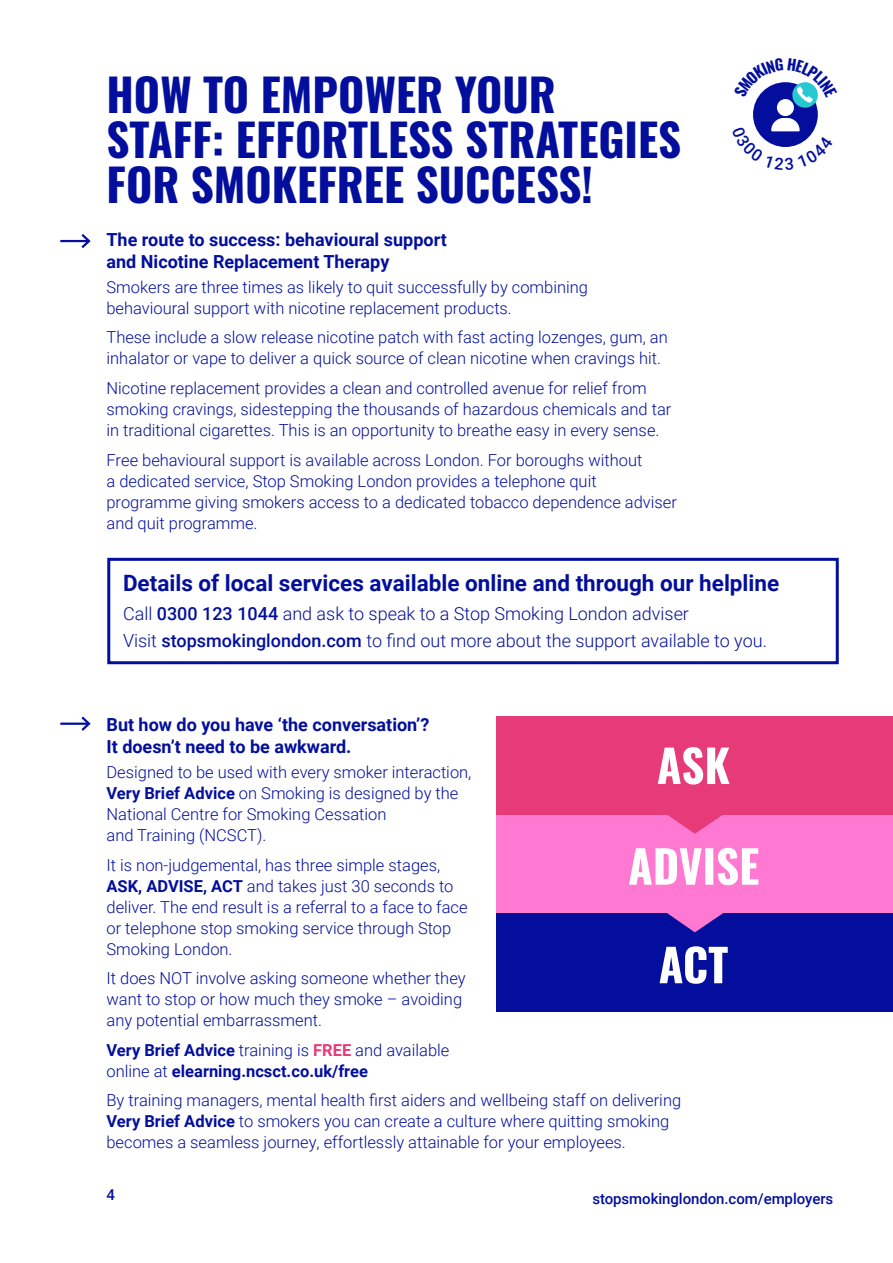
<style>
.page{position:relative;width:893px;height:1263px;background:#fff}
.page>*{position:absolute;margin:0;border:0;box-sizing:border-box;transform-origin:0 0}
.t1{font:700 45px/45px "Oswald";color:#030f9c}
.t2{font:700 22.5px "Roboto";color:#030f9c}
.t3{font:300 18px/27px "Roboto";color:#030f9c}
.t4{font:700 18px/21.6px "Roboto";color:#030f9c}
.t5{font:300 16.5px/21px "Roboto";color:#030f9c}
.t6{font:700 16.5px/21px "Roboto";color:#030f9c}
.t7{font:500 15px "Roboto";letter-spacing:-.005em;color:#030f9c}
.s1{font-weight:500}
.s2{font-weight:700}
.s3{font-weight:300}
.s4{color:#e63b78}
</style>
<div class="page">
<div style="left:753px;top:82px;width:65px;height:65px;background:#030f9c;border-radius:50%"></div>
<svg style="left:792px;top:82px;width:26px;height:26px"></svg>
<div style="left:777px;top:99px;width:17px;height:17px;background:#fff;border-radius:50%"></div>
<div style="left:107px;top:558px;width:732px;height:106px;border:3px solid #030f9c"></div>
<hr style="left:60px;top:240px;width:29px;height:2px;background:#030f9c">
<svg style="left:79px;top:234px;width:12px;height:14px"></svg>
<hr style="left:60px;top:722px;width:29px;height:3px;background:#030f9c">
<svg style="left:79px;top:716px;width:12px;height:15px"></svg>
<div style="left:497px;top:716px;width:396px;height:99px;background:#e63b78"></div>
<div style="left:497px;top:815px;width:396px;height:99px;background:#ff78d1"></div>
<div style="left:497px;top:914px;width:396px;height:98px;background:#030f9c"></div>
<svg style="left:666px;top:913px;width:58px;height:19px"></svg>
<svg style="left:668px;top:815px;width:54px;height:19px"></svg>
<svg style="left:660px;top:946px;width:68px;height:38px"></svg>
<svg style="left:629px;top:848px;width:129px;height:37px"></svg>
<svg style="left:658px;top:747px;width:71px;height:37px"></svg>
<svg style="left:753px;top:118px;width:65px;height:29px"></svg>
<svg style="left:755px;top:82px;width:63px;height:21px"></svg>
<h1 class="t1" style="left:107px;top:75px;width:576px">HOW TO EMPOWER YOUR<br>STAFF: EFFORTLESS STRATEGIES<br>FOR SMOKEFREE SUCCESS!</h1>
<p class="t4" style="left:107px;top:228px;width:342px">The route to success: behavioural support and Nicotine Replacement Therapy</p>
<p class="t5" style="left:107px;top:276px;width:483px">Smokers are three times as likely to quit successfully by combining behavioural support with nicotine replacement products.</p>
<p class="t5" style="left:107px;top:326px;width:563px">These include a slow release nicotine patch with fast acting lozenges, gum, an inhalator or vape to deliver a quick source of clean nicotine when cravings hit.</p>
<p class="t5" style="left:107px;top:377px;width:566px">Nicotine replacement provides a clean and controlled avenue for relief from smoking cravings, sidestepping the thousands of hazardous chemicals and tar in traditional cigarettes. This is an opportunity to breathe easy in every sense.</p>
<p class="t5" style="left:107px;top:448px;width:572px">Free behavioural support is available across London. For boroughs without<br>a dedicated service, Stop Smoking London provides a telephone quit programme giving smokers access to a dedicated tobacco dependence adviser and quit programme.</p>
<h2 class="t2" style="left:123px;top:567px;width:658px">Details of local services available online and through our helpline</h2>
<p class="t3" style="left:123px;top:600px;width:645px">Call <span class="s1">0300 123 1044</span> and ask to speak to a Stop Smoking London adviser<br>Visit <span class="s1">stopsmokinglondon.com</span> to find out more about the support available to you.</p>
<p class="t4" style="left:107px;top:713px;width:324px">But how do you have ‘the conversation’?<br>It doesn’t need to be awkward.</p>
<p class="t5" style="left:107px;top:761px;width:366px">Designed to be used with every smoker interaction, <span class="s2">Very Brief Advice</span> on Smoking is designed by the National Centre for Smoking Cessation<br>and Training (NCSCT).</p>
<p class="t5" style="left:107px;top:854px;width:363px">It is non-judgemental, has three simple stages, <span class="s2">ASK, ADVISE, ACT</span> and takes just 30 seconds to deliver. The end result is a referral to a face to face or telephone stop smoking service through Stop Smoking London.</p>
<p class="t5" style="left:107px;top:967px;width:361px">It does NOT involve asking someone whether they want to stop or how much they smoke – avoiding any potential embarrassment.</p>
<p class="t6" style="left:107px;top:1039px;width:344px">Very Brief Advice <span class="s3">training is</span> <span class="s4">FREE</span> <span class="s3">and available online at</span> elearning.ncsct.co.uk/free</p>
<p class="t5" style="left:107px;top:1089px;width:576px">By training managers, mental health first aiders and wellbeing staff on delivering<br><span class="s2">Very Brief Advice</span> to smokers you can create a culture where quitting smoking becomes a seamless journey, effortlessly attainable for your employees.</p>
<p class="t7" style="left:107px;top:1184px;width:10px">4</p>
<p class="t7" style="left:592px;top:1188px;width:242px">stopsmokinglondon.com/employers</p>
</div>
